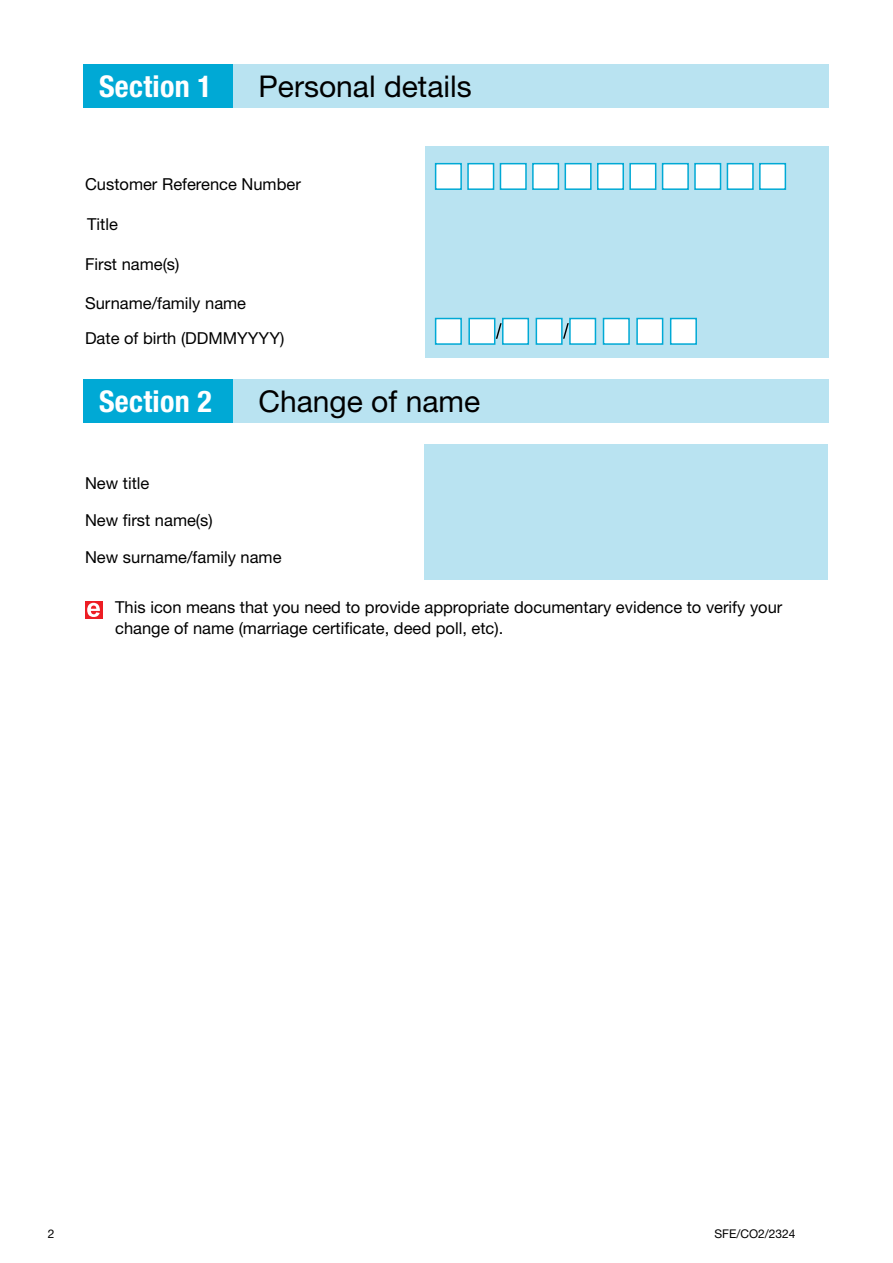
<style>
.page{position:relative;width:893px;height:1263px;background:#fff}
.page>*{position:absolute;margin:0;border:0;box-sizing:border-box;transform-origin:0 0}
.t1{font:30px "Helvetica Neue LT Std";color:#000}
.t2{font:700 condensed 30px "Helvetica Neue LT Std";letter-spacing:.01em;color:#fff}
.t3{font:16.5px/21px "Helvetica Neue LT Std";color:#000}
.t4{font:12px "Helvetica Neue LT Std";color:#000}
</style>
<div class="page">
<div style="left:424px;top:444px;width:404px;height:136px;background:#b9e3f1"></div>
<div style="left:83px;top:64px;width:153px;height:44px;background:#00a9d5"></div>
<div style="left:233px;top:64px;width:596px;height:44px;background:#b9e3f1"></div>
<div style="left:83px;top:379px;width:153px;height:44px;background:#00a9d5"></div>
<div style="left:233px;top:379px;width:596px;height:44px;background:#b9e3f1"></div>
<div style="left:425px;top:147px;width:404px;height:211px;background:#b9e3f1"></div>
<div style="left:435px;top:163px;width:27px;height:27px;background:#fff;border:2px solid #00a9d5"></div>
<div style="left:467px;top:163px;width:27px;height:27px;background:#fff;border:2px solid #00a9d5"></div>
<div style="left:500px;top:163px;width:27px;height:27px;background:#fff;border:2px solid #00a9d5"></div>
<div style="left:532px;top:163px;width:27px;height:27px;background:#fff;border:2px solid #00a9d5"></div>
<div style="left:565px;top:163px;width:27px;height:27px;background:#fff;border:2px solid #00a9d5"></div>
<div style="left:597px;top:163px;width:27px;height:27px;background:#fff;border:2px solid #00a9d5"></div>
<div style="left:629px;top:163px;width:27px;height:27px;background:#fff;border:2px solid #00a9d5"></div>
<div style="left:662px;top:163px;width:27px;height:27px;background:#fff;border:2px solid #00a9d5"></div>
<div style="left:694px;top:163px;width:27px;height:27px;background:#fff;border:2px solid #00a9d5"></div>
<div style="left:727px;top:163px;width:27px;height:27px;background:#fff;border:2px solid #00a9d5"></div>
<div style="left:759px;top:163px;width:27px;height:27px;background:#fff;border:2px solid #00a9d5"></div>
<div style="left:435px;top:318px;width:27px;height:27px;background:#fff;border:2px solid #00a9d5"></div>
<div style="left:468px;top:318px;width:27px;height:27px;background:#fff;border:2px solid #00a9d5"></div>
<div style="left:502px;top:318px;width:27px;height:27px;background:#fff;border:2px solid #00a9d5"></div>
<div style="left:603px;top:318px;width:27px;height:27px;background:#fff;border:2px solid #00a9d5"></div>
<div style="left:536px;top:318px;width:27px;height:27px;background:#fff;border:2px solid #00a9d5"></div>
<div style="left:569px;top:318px;width:27px;height:27px;background:#fff;border:2px solid #00a9d5"></div>
<div style="left:636px;top:318px;width:27px;height:27px;background:#fff;border:2px solid #00a9d5"></div>
<div style="left:670px;top:318px;width:27px;height:27px;background:#fff;border:2px solid #00a9d5"></div>
<svg style="left:496px;top:323px;width:6px;height:16px"></svg>
<svg style="left:563px;top:323px;width:6px;height:16px"></svg>
<div style="left:85px;top:601px;width:17px;height:17px;background:#ed1d24"></div>
<svg style="left:87px;top:603px;width:13px;height:14px"></svg>
<h2 class="t2" style="left:99px;top:68px;width:114px">Section 1</h2>
<h1 class="t1" style="left:258px;top:68px;width:215px">Personal details</h1>
<p class="t3" style="left:85px;top:173px;width:217px">Customer Reference Number</p>
<p class="t3" style="left:87px;top:214px;width:32px">Title</p>
<p class="t3" style="left:85px;top:254px;width:96px">First name(s)</p>
<p class="t3" style="left:85px;top:292px;width:163px">Surname/family name</p>
<p class="t3" style="left:85px;top:327px;width:201px">Date of birth (DDMMYYYY)</p>
<h2 class="t2" style="left:99px;top:383px;width:114px">Section 2</h2>
<h1 class="t1" style="left:258px;top:383px;width:223px">Change of name</h1>
<p class="t3" style="left:85px;top:473px;width:66px">New title</p>
<p class="t3" style="left:85px;top:509px;width:129px">New first name(s)</p>
<p class="t3" style="left:85px;top:547px;width:198px">New surname/family name</p>
<p class="t3" style="left:115px;top:597px;width:669px">This icon means that you need to provide appropriate documentary evidence to verify your change of name (marriage certificate, deed poll, etc).</p>
<p class="t4" style="left:48px;top:1227px;width:8px">2</p>
<p class="t4" style="left:714px;top:1227px;width:83px">SFE/CO2/2324</p>
</div>
